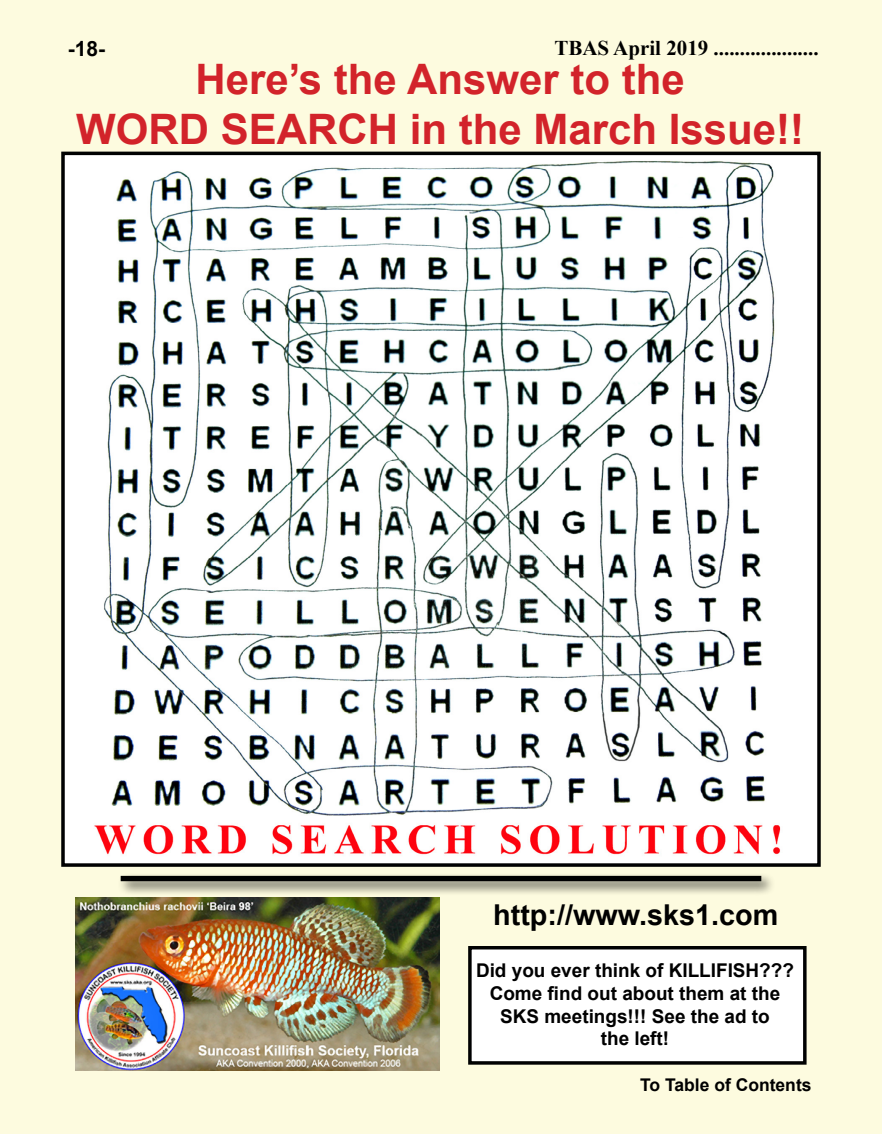
<style>
.page{position:relative;width:882px;height:1134px;background:#fdfbdf}
.page>*{position:absolute;margin:0;border:0;box-sizing:border-box;transform-origin:0 0}
.t1{font:700 42px/50.4px "Arial";color:#d2232a;text-align:center}
.t2{font:700 28.7px "Arial";color:#000}
.t3{font:700 21px "Times New Roman";color:#000}
.t4{font:700 21px "Arial";color:#000}
.t5{font:700 18.9px/22.8px "Arial";color:#000;text-align:center}
.t6{font:700 17.5px "Arial";color:#000}
</style>
<div class="page">
<div style="left:117px;top:872px;width:659px;height:24px;background:#000;opacity:.75"></div>
<div style="left:121px;top:876px;width:640px;height:5px;background:#000"></div>
<img style="left:66px;top:157px;width:750px;height:705px">
<div style="left:61px;top:152px;width:760px;height:715px;border:4px solid #000101"></div>
<div style="left:468px;top:946px;width:339px;height:119px;background:#fff;border:3px solid #000101"></div>
<img style="left:75px;top:898px;width:364px;height:173px">
<p class="t4" style="left:68px;top:35px;width:39px">-18-</p>
<p class="t3" style="left:554px;top:33px;width:266px">TBAS April 2019 ....................</p>
<h1 class="t1" style="left:76px;top:55px;width:730px">Here’s the Answer to the<br>WORD SEARCH in the March Issue!!</h1>
<h2 class="t2" style="left:493px;top:896px;width:287px">http://www.sks1.com</h2>
<p class="t5" style="left:476px;top:960px;width:319px">Did you ever think of KILLIFISH???<br>Come find out about them at the<br>SKS meetings!!! See the ad to<br>the left!</p>
<p class="t6" style="left:640px;top:1073px;width:173px">To Table of Contents</p>
</div>
